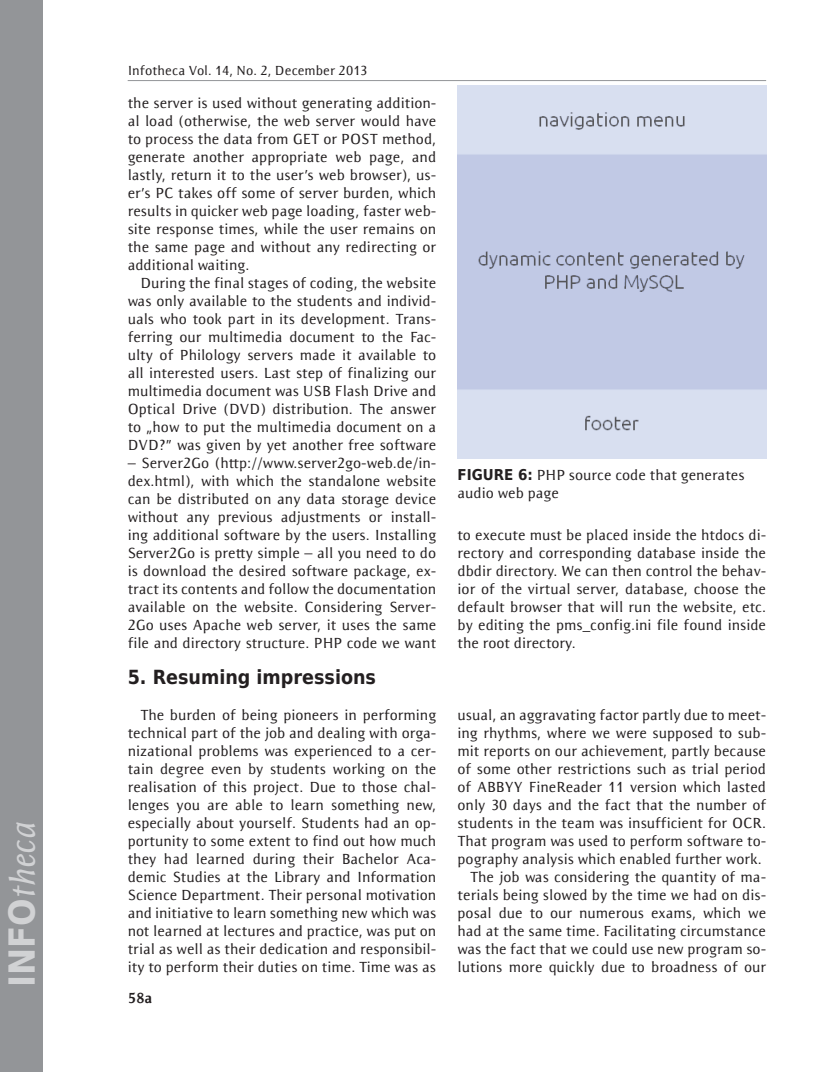
<style>
.page{position:relative;width:830px;height:1072px;background:#fff}
.page>*{position:absolute;margin:0;border:0;box-sizing:border-box;transform-origin:0 0}
.t1{font:italic 36px "Resavska BG Sans";color:#d1d2d4}
.t2{font:700 19.5px "DejaVu Sans Condensed";color:#231f20}
.t3{font:15px/18px "Resavska BG Sans";color:#231f20;text-align:justify}
.t4{font:700 15px "Resavska BG Sans";color:#231f20}
.t5{font:13.5px "Resavska BG Sans";letter-spacing:.005em;color:#231f20}
.s1{font-family:"DejaVu Sans Condensed";font-weight:700;font-style:normal}
.s2{font-family:"DejaVu Sans Condensed";font-weight:700}
</style>
<div class="page">
<hr style="left:128px;top:80px;width:637px;height:1px;background:#939598">
<div style="left:0;top:0;width:43px;height:1071px;background:#939598"></div>
<img style="left:457px;top:85px;width:308px;height:373px">
<h1 class="t1" style="left:2px;top:986px;width:167px;rotate:-90deg"><span class="s1">INFO</span>theca</h1>
<p class="t5" style="left:128px;top:63px;width:241px">Infotheca Vol. 14, No. 2, December 2013</p>
<p class="t3" style="left:128px;top:94px;width:310px">the server is used without generating addition&shy;al load (otherwise, the web server would have to process the data from GET or POST method, generate another appropriate web page, and lastly, return it to the user’s web browser), us&shy;er’s PC takes off some of server burden, which results in quicker web page loading, faster web&shy;site response times, while the user remains on the same page and without any redirecting or additional waiting.</p>
<p class="t3" style="left:128px;top:274px;width:310px;text-indent:13px">During the final stages of coding, the website was only available to the students and individ&shy;uals who took part in its development. Trans&shy;ferring our multimedia document to the Fac&shy;ulty of Philology servers made it available to all interested users. Last step of finalizing our multimedia document was USB Flash Drive and Optical Drive (DVD) distribution. The answer to „how to put the multimedia document on a DVD?” was given by yet another free software</p>
<p class="t3" style="left:128px;top:454px;width:310px">– Server2Go (http://www.server2go-web.de/in&shy;dex.html), with which the standalone website can be distributed on any data storage device without any previous adjustments or install&shy;ing additional software by the users. Installing Server2Go is pretty simple – all you need to do is download the desired software package, ex&shy;tract its contents and follow the documentation available on the website. Considering Server-2Go uses Apache web server, it uses the same file and directory structure. PHP code we want</p>
<p class="t3" style="left:457px;top:466px;width:288px"><span class="s2">F igure 6:</span> PHP source code that generates audio web page</p>
<p class="t3" style="left:457px;top:526px;width:310px">to execute must be placed inside the htdocs di&shy;rectory and corresponding database inside the dbdir directory. We can then control the behav&shy;ior of the virtual server, database, choose the default browser that will run the website, etc. by editing the pms_config.ini file found inside the root directory.</p>
<h2 class="t2" style="left:128px;top:661px;width:250px">5. Resuming impressions</h2>
<p class="t3" style="left:128px;top:706px;width:310px;text-indent:13px">The burden of being pioneers in performing technical part of the job and dealing with orga&shy;nizational problems was experienced to a cer&shy;tain degree even by students working on the realisation of this project. Due to those chal&shy;lenges you are able to learn something new, especially about yourself. Students had an op&shy;portunity to some extent to find out how much they had learned during their Bachelor Aca&shy;demic Studies at the Library and Information Science Department. Their personal motivation and initiative to learn something new which was not learned at lectures and practice, was put on trial as well as their dedication and responsibil&shy;ity to perform their duties on time. Time was as</p>
<p class="t3" style="left:457px;top:706px;width:310px;text-align:right">usual, an aggravating factor partly due to meet&shy;ing rhythms, where we were supposed to sub&shy;mit reports on our achievement, partly because of some other restrictions such as trial period of ABBYY FineReader 11 version which lasted only 30 days and the fact that the number of students in the team was insufficient for OCR.<br>That program was used to perform software to&shy;pography analysis which enabled further work.<br>The job was considering the quantity of ma&shy;terials being slowed by the time we had on dis&shy;posal due to our numerous exams, which we had at the same time. Facilitating circumstance was the fact that we could use new program so&shy;lutions more quickly due to broadness of our</p>
<p class="t4" style="left:128px;top:989px;width:26px">58a</p>
</div>
